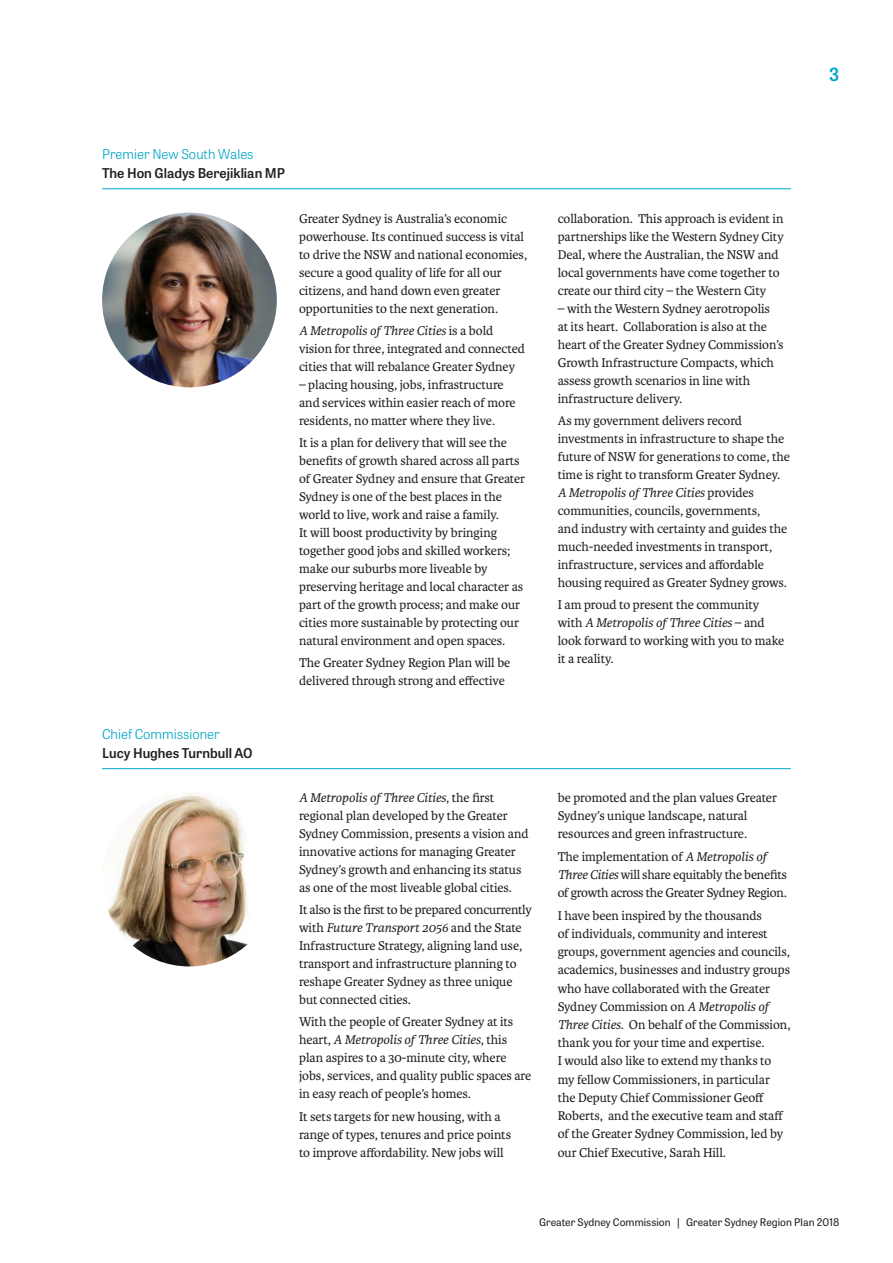
<style>
.page{position:relative;width:893px;height:1263px;background:#fff}
.page>*{position:absolute;margin:0;border:0;box-sizing:border-box;transform-origin:0 0}
.t1{font:600 18px "Tablet Gothic";color:#00a4c7}
.Body_copy__RP_Karmin{font:13.5px/18px "Karmina";letter-spacing:-.005em;color:#231f20}
.Text__Tablet_Gothic{font:600 13.5px/18.8px "Tablet Gothic";color:#231f20}
.t2{font:10.5px "Tablet Gothic";letter-spacing:.005em;color:#231f20}
.s1{font-weight:300;color:#00a4c7}
.s2{font-style:italic}
</style>
<div class="page">
<img style="left:102px;top:213px;width:175px;height:174px;border-radius:87px">
<hr style="left:102px;top:768px;width:689px;height:1px;background:#00a4c7">
<img style="left:102px;top:792px;width:175px;height:174px;border-radius:87px">
<hr style="left:102px;top:188px;width:689px;height:1px;background:#00a4c7">
<h1 class="t1" style="left:829px;top:62px;width:12px">3</h1>
<p class="Text__Tablet_Gothic" style="left:102px;top:144px;width:185px"><span class="s1">Premier New South Wales<br></span>The Hon Gladys Berejiklian MP</p>
<p class="Body_copy__RP_Karmin" style="left:299px;top:210px;width:230px">Greater Sydney is Australia’s economic powerhouse. Its continued success is vital to drive the NSW and national economies, secure a good quality of life for all our citizens, and hand down even greater opportunities to the next generation.</p>
<p class="Body_copy__RP_Karmin" style="left:299px;top:322px;width:227px"><span class="s2">A Metropolis of Three Cities</span> is a bold vision for three, integrated and connected cities that will rebalance Greater Sydney</p>
<p class="Body_copy__RP_Karmin" style="left:299px;top:376px;width:218px">– placing housing, jobs, infrastructure and services within easier reach of more residents, no matter where they live.</p>
<p class="Body_copy__RP_Karmin" style="left:299px;top:434px;width:228px">It is a plan for delivery that will see the benefits of growth shared across all parts of Greater Sydney and ensure that Greater Sydney is one of the best places in the world to live, work and raise a family.<br>It will boost productivity by bringing together good jobs and skilled workers; make our suburbs more liveable by preserving heritage and local character as part of the growth process; and make our cities more sustainable by protecting our natural environment and open spaces.</p>
<p class="Body_copy__RP_Karmin" style="left:299px;top:654px;width:213px">The Greater Sydney Region Plan will be delivered through strong and effective</p>
<p class="Text__Tablet_Gothic" style="left:102px;top:724px;width:152px"><span class="s1">Chief Commissioner<br></span>Lucy Hughes Turnbull AO</p>
<p class="Body_copy__RP_Karmin" style="left:299px;top:789px;width:231px"><span class="s2">A Metropolis of Three Cities</span>, the first regional plan developed by the Greater Sydney Commission, presents a vision and innovative actions for managing Greater Sydney’s growth and enhancing its status as one of the most liveable global cities.</p>
<p class="Body_copy__RP_Karmin" style="left:299px;top:901px;width:234px">It also is the first to be prepared concurrently with <span class="s2">Future Transport 2056</span> and the State Infrastructure Strategy, aligning land use, transport and infrastructure planning to reshape Greater Sydney as three unique but connected cities.</p>
<p class="Body_copy__RP_Karmin" style="left:299px;top:1013px;width:234px">With the people of Greater Sydney at its heart, <span class="s2">A Metropolis of Three Cities</span>, this plan aspires to a 30-minute city, where jobs, services, and quality public spaces are in easy reach of people’s homes.</p>
<p class="Body_copy__RP_Karmin" style="left:299px;top:1107px;width:214px">It sets targets for new housing, with a range of types, tenures and price points to improve affordability. New jobs will</p>
<p class="Body_copy__RP_Karmin" style="left:558px;top:209px;width:228px">collaboration. This approach is evident in partnerships like the Western Sydney City Deal, where the Australian, the NSW and local governments have come together to create our third city – the Western City</p>
<p class="Body_copy__RP_Karmin" style="left:558px;top:299px;width:227px">– with the Western Sydney aerotropolis at its heart. Collaboration is also at the heart of the Greater Sydney Commission’s Growth Infrastructure Compacts, which assess growth scenarios in line with infrastructure delivery.</p>
<p class="Body_copy__RP_Karmin" style="left:558px;top:412px;width:234px">As my government delivers record investments in infrastructure to shape the future of NSW for generations to come, the time is right to transform Greater Sydney.<br><span class="s2">A Metropolis of Three Cities</span> provides communities, councils, governments,<br>and industry with certainty and guides the much-needed investments in transport, infrastructure, services and affordable housing required as Greater Sydney grows.</p>
<p class="Body_copy__RP_Karmin" style="left:558px;top:596px;width:228px">I am proud to present the community with <span class="s2">A Metropolis of Three Cities</span> – and look forward to working with you to make it a reality.</p>
<p class="Body_copy__RP_Karmin" style="left:558px;top:788px;width:221px">be promoted and the plan values Greater<br>Sydney’s unique landscape, natural resources and green infrastructure.</p>
<p class="Body_copy__RP_Karmin" style="left:558px;top:847px;width:231px">The implementation of <span class="s2">A Metropolis of<br>Three Cities</span> will share equitably the benefits of growth across the Greater Sydney Region.</p>
<p class="Body_copy__RP_Karmin" style="left:558px;top:906px;width:234px">I have been inspired by the thousands<br>of individuals, community and interest groups, government agencies and councils, academics, businesses and industry groups who have collaborated with the Greater Sydney Commission on <span class="s2">A Metropolis of Three Cities</span>. On behalf of the Commission, thank you for your time and expertise.<br>I would also like to extend my thanks to my fellow Commissioners, in particular the Deputy Chief Commissioner Geoff Roberts, and the executive team and staff of the Greater Sydney Commission, led by our Chief Executive, Sarah Hill.</p>
<p class="t2" style="left:539px;top:1214px;width:302px">Greater Sydney Commission | Greater Sydney Region Plan 2018</p>
</div>
